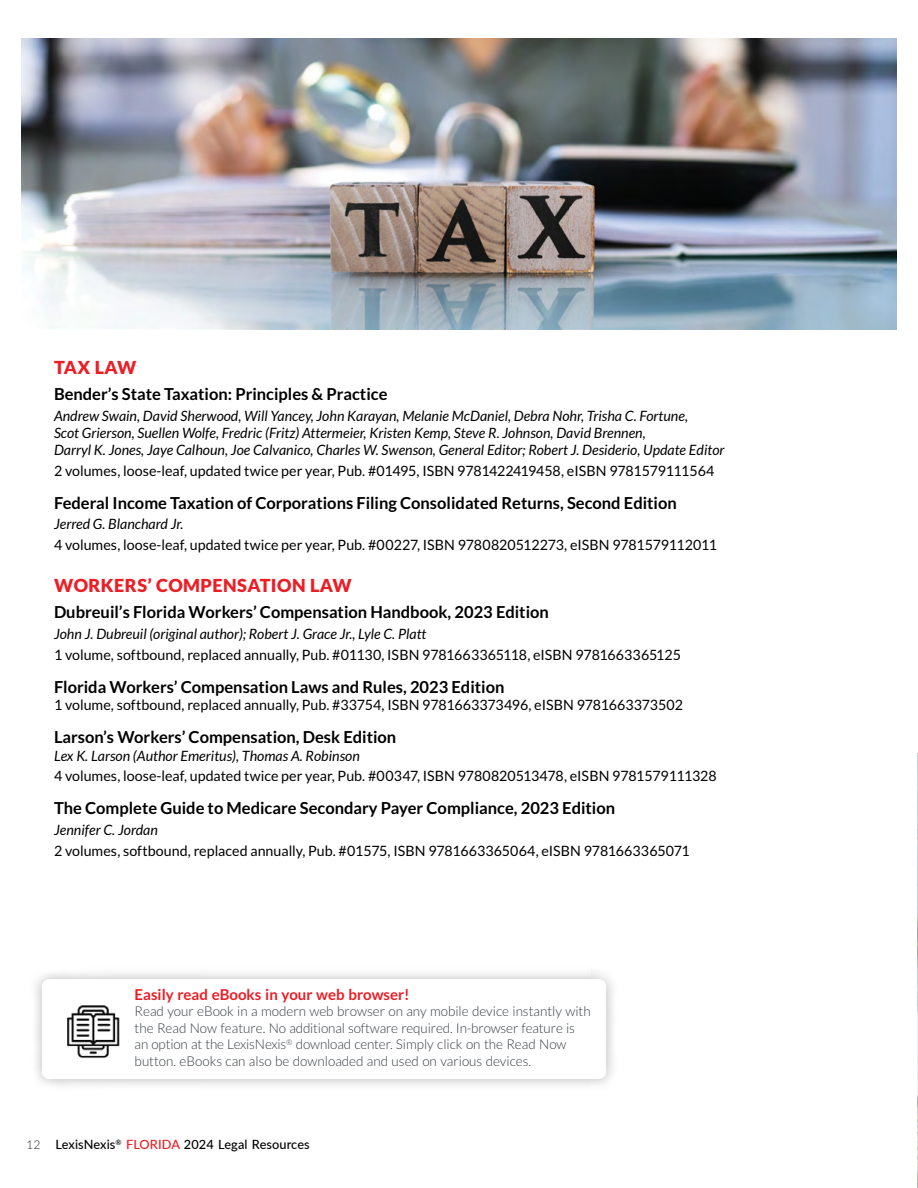
<style>
.page{position:relative;width:918px;height:1188px;background:#fff}
.page>*{position:absolute;margin:0;border:0;box-sizing:border-box;transform-origin:0 0}
.isbn{font:900 18px "Lato";letter-spacing:.025em;color:#ed1d24}
.sub_section{font:900 18px "Lato";letter-spacing:-.005em;color:#ed1d24}
.Elite_book_title{font:700 16.5px "Lato";color:#000}
.isbn-2{font:700 16.5px "Lato";color:#000}
.Body_Copy{font:700 15px "Lato";color:#ed1d24}
.isbn-3{font:14.25px "Lato";color:#000}
.author{font:italic 14.25px/17.1px "Lato";color:#000}
.Body_Copy-2{font:300 13.5px/16.5px "Lato";color:#373d42}
.t1{font:500 12.75px "Lato";letter-spacing:.01em;color:#000}
.s1{font-weight:300;font-size:12px;color:#292829}
.s2{color:#ed1d24}
</style>
<div class="page">
<img style="left:917px;top:754px;width:1px;height:434px">
<div style="left:29px;top:967px;width:590px;height:124px;background:#000;opacity:.3"></div>
<div style="left:42px;top:980px;width:564px;height:99px;background:#fff;border-radius:7px"></div>
<div style="left:42px;top:979px;width:564px;height:100px;border:1px solid #fff;border-radius:7px"></div>
<img style="left:67px;top:1005px;width:53px;height:54px">
<img style="left:22px;top:38px;width:874px;height:292px">
<p class="sub_section" style="left:54px;top:356px;width:84px">TAX LAW</p>
<p class="Elite_book_title" style="left:54px;top:385px;width:335px">Bender’s State Taxation: Principles &amp; Practice</p>
<p class="author" style="left:54px;top:407px;width:672px">Andrew Swain, David Sherwood, Will Yancey, John Karayan, Melanie McDaniel, Debra Nohr, Trisha C. Fortune,<br>Scot Grierson, Suellen Wolfe, Fredric (Fritz) Attermeier, Kristen Kemp, Steve R. Johnson, David Brennen,<br>Darryl K. Jones, Jaye Calhoun, Joe Calvanico, Charles W. Swenson, General Editor; Robert J. Desiderio, Update Editor</p>
<p class="isbn-3" style="left:54px;top:462px;width:662px">2 volumes, loose-leaf, updated twice per year, Pub. #01495, ISBN 9781422419458, eISBN 9781579111564</p>
<p class="Elite_book_title" style="left:54px;top:493px;width:624px">Federal Income Taxation of Corporations Filing Consolidated Returns, Second Edition</p>
<p class="author" style="left:54px;top:516px;width:131px">Jerred G. Blanchard Jr.</p>
<p class="isbn-3" style="left:54px;top:537px;width:665px">4 volumes, loose-leaf, updated twice per year, Pub. #00227, ISBN 9780820512273, eISBN 9781579112011</p>
<p class="isbn" style="left:54px;top:575px;width:299px">WORKERS’ COMPENSATION LAW</p>
<p class="Elite_book_title" style="left:54px;top:603px;width:496px">Dubreuil’s Florida Workers’ Compensation Handbook, 2023 Edition</p>
<p class="author" style="left:54px;top:626px;width:374px">John J. Dubreuil (original author); Robert J. Grace Jr., Lyle C. Platt</p>
<p class="isbn-3" style="left:54px;top:647px;width:629px">1 volume, softbound, replaced annually, Pub. #01130, ISBN 9781663365118, eISBN 9781663365125</p>
<p class="isbn-2" style="left:54px;top:678px;width:452px">Florida Workers’ Compensation Laws and Rules, 2023 Edition</p>
<p class="isbn-3" style="left:54px;top:697px;width:630px">1 volume, softbound, replaced annually, Pub. #33754, ISBN 9781663373496, eISBN 9781663373502</p>
<p class="isbn-2" style="left:54px;top:728px;width:344px">Larson’s Workers’ Compensation, Desk Edition</p>
<p class="author" style="left:54px;top:747px;width:307px">Lex K. Larson (Author Emeritus), Thomas A. Robinson</p>
<p class="isbn-3" style="left:54px;top:768px;width:664px">4 volumes, loose-leaf, updated twice per year, Pub. #00347, ISBN 9780820513478, eISBN 9781579111328</p>
<p class="isbn-2" style="left:54px;top:799px;width:563px">The Complete Guide to Medicare Secondary Payer Compliance, 2023 Edition</p>
<p class="author" style="left:54px;top:822px;width:105px">Jennifer C. Jordan</p>
<p class="isbn-3" style="left:54px;top:843px;width:637px">2 volumes, softbound, replaced annually, Pub. #01575, ISBN 9781663365064, eISBN 9781663365071</p>
<p class="Body_Copy" style="left:135px;top:986px;width:277px">Easily read eBooks in your web browser!</p>
<p class="Body_Copy-2" style="left:135px;top:1003px;width:458px">Read your eBook in a modern web browser on any mobile device instantly with the Read Now feature. No additional software required. In-browser feature is an option at the LexisNexis<sup>®</sup> download center. Simply click on the Read Now button. eBooks can also be downloaded and used on various devices.</p>
<p class="t1" style="left:26px;top:1135px;width:285px"><span class="s1">12</span> LexisNexis<sup>®</sup> <span class="s2">FLORIDA</span> 2024 Legal Resources</p>
</div>
